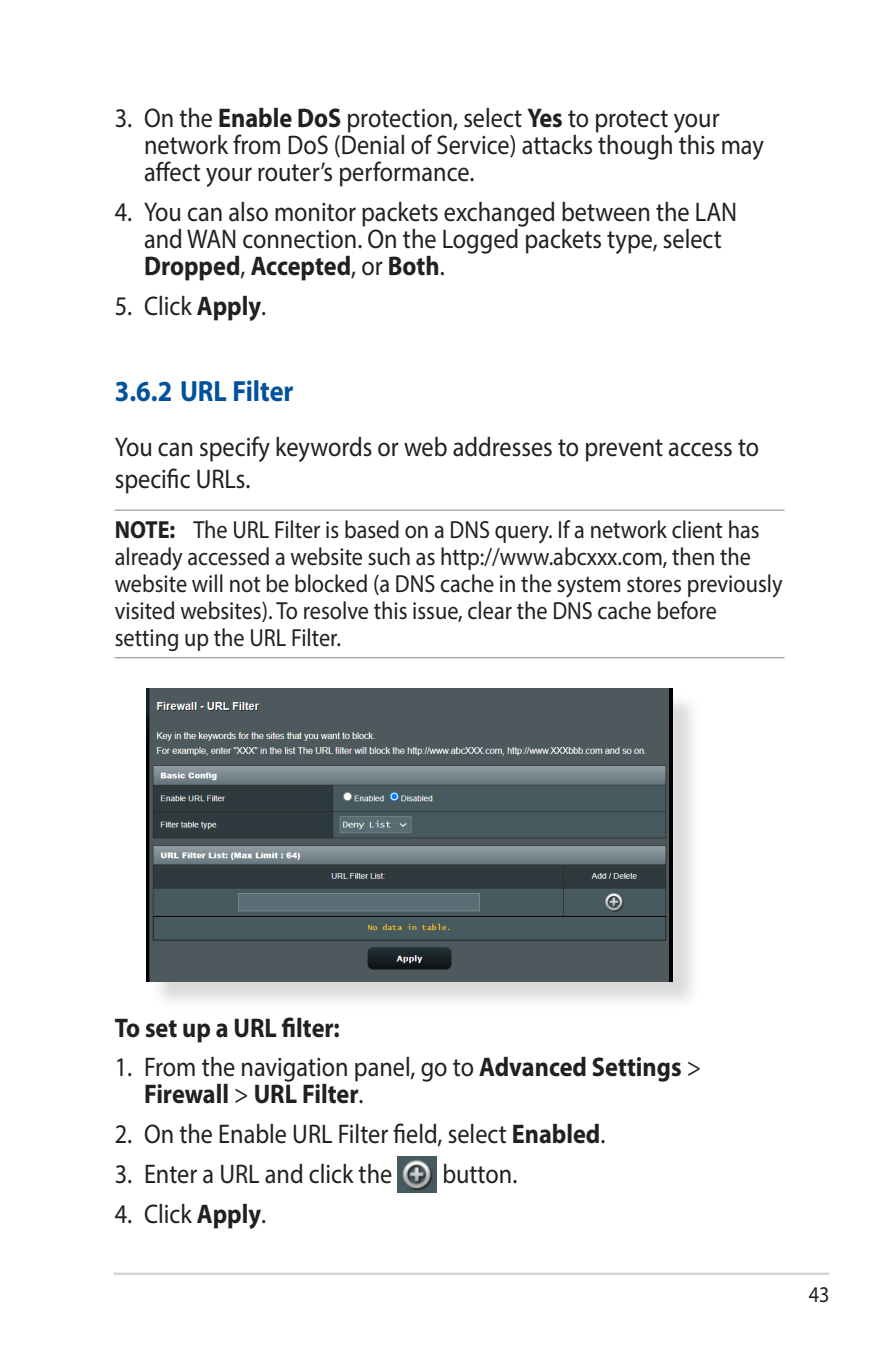
<style>
.page{position:relative;width:893px;height:1346px;background:#fff}
.page>*{position:absolute;margin:0;border:0;box-sizing:border-box;transform-origin:0 0}
.t1{font:700 29.25px "Myriad Pro";color:#01529a;scale:.9 1}
.t2{font:27px/27px "Myriad Pro";color:#231f20;scale:.9 1}
.t3{font:700 27px/27px "Myriad Pro";color:#231f20;scale:.9 1}
.t4{font:24.75px/27px "Myriad Pro";color:#231f20;scale:.9 1}
.t5{font:22.5px "Myriad Pro";color:#231f20;scale:.9 1}
.s1{font-weight:700}
.s2{font-weight:400}
</style>
<div class="page">
<hr style="left:114px;top:1272px;width:715px;height:3px;background:#d1d2d4">
<hr style="left:115px;top:510px;width:669px;height:1px;background:#939598">
<hr style="left:115px;top:657px;width:669px;height:1px;background:#939598">
<img style="left:397px;top:1156px;width:40px;height:36px">
<div style="left:150px;top:692px;width:551px;height:318px;background:#cfcecb;opacity:.75"></div>
<img style="left:147px;top:689px;width:526px;height:293px">
<p class="t2" style="left:144px;top:104px;width:690px;text-indent:-29px">3. On the <span class="s1">Enable DoS</span> protection, select <span class="s1">Yes</span> to protect your network from DoS (Denial of Service) attacks though this may affect your router’s performance.</p>
<p class="t2" style="left:144px;top:198px;width:661px;text-indent:-29px">4. You can also monitor packets exchanged between the LAN and WAN connection. On the Logged packets type, select<br><span class="s1">Dropped</span>, <span class="s1">Accepted</span>, or <span class="s1">Both</span>.</p>
<p class="t2" style="left:115px;top:292px;width:170px">5. Click <span class="s1">Apply</span>.</p>
<p class="t1" style="left:115px;top:372px;width:200px">3.6.2 URL Filter</p>
<p class="t2" style="left:115px;top:430px;width:718px;line-height:32.4px">You can specify keywords or web addresses to prevent access to specific URLs.</p>
<p class="t4" style="left:115px;top:515px;width:743px"><span class="s1">NOTE:</span> The URL Filter is based on a DNS query. If a network client has already accessed a website such as http://www.abcxxx.com, then the website will not be blocked (a DNS cache in the system stores previously visited websites). To resolve this issue, clear the DNS cache before setting up the URL Filter.</p>
<p class="t3" style="left:115px;top:1013px;width:252px">To set up a URL filter:</p>
<p class="t3" style="left:144px;top:1053px;width:621px;text-indent:-29px"><span class="s2">1. From the navigation panel, go to</span> Advanced Settings <span class="s2">&gt;<br></span>Firewall <span class="s2">&gt;</span> URL Filter<span class="s2">.</span></p>
<p class="t2" style="left:115px;top:1120px;width:547px">2. On the Enable URL Filter field, select <span class="s1">Enabled</span>.</p>
<p class="t2" style="left:115px;top:1160px;width:310px">3. Enter a URL and click the</p>
<p class="t2" style="left:442px;top:1160px;width:85px">button.</p>
<p class="t2" style="left:115px;top:1200px;width:170px">4. Click <span class="s1">Apply</span>.</p>
<p class="t5" style="left:809px;top:1281px;width:25px">43</p>
</div>
